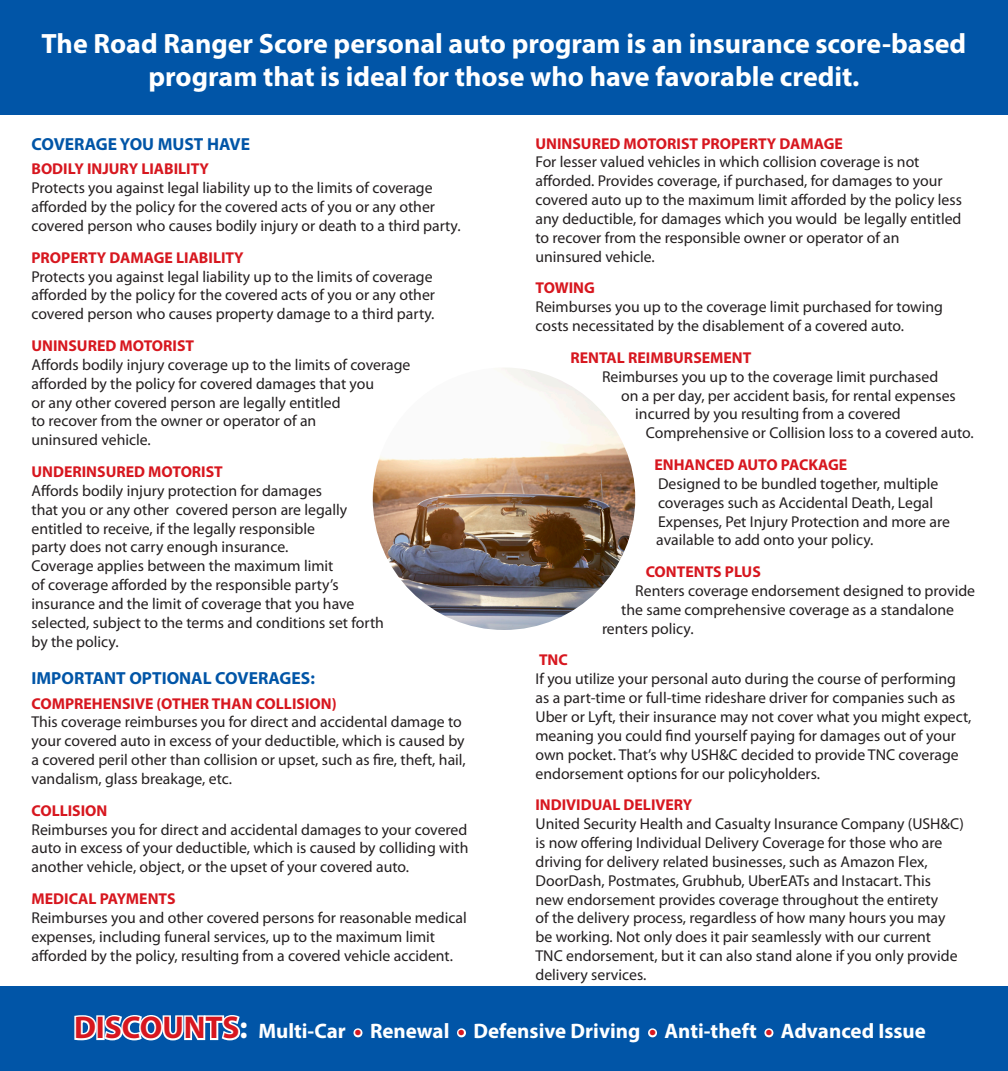
<style>
.page{position:relative;width:1008px;height:1071px;background:#fff}
.page>*{position:absolute;margin:0;border:0;box-sizing:border-box;transform-origin:0 0}
.t1{font:700 28px/33.6px "Myriad Pro";color:#fff;text-align:center}
.t2{font:700 21px "Myriad Pro";color:#fff}
.t3{font:700 17.5px "Myriad Pro";color:#0155a7}
.t4{font:15.75px/18.9px "Myriad Pro";color:#231f20}
.t5{font:700 15.75px "Myriad Pro";color:#d7171f}
.s1{font-size:31.5px}
</style>
<div class="page">
<div style="left:0;top:0;width:1008px;height:115px;background:#0155a7"></div>
<img style="left:373px;top:368px;width:262px;height:262px;border-radius:131px">
<div style="left:0;top:987px;width:1008px;height:84px;background:#0155a7"></div>
<p class="t1" style="left:42px;top:25px;width:926px">The Road Ranger Score personal auto program is an insurance score-based program that is ideal for those who have favorable credit.</p>
<p class="t5" style="left:536px;top:133px;width:309px">UNINSURED MOTORIST PROPERTY DAMAGE</p>
<p class="t4" style="left:536px;top:153px;width:428px">For lesser valued vehicles in which collision coverage is not afforded. Provides coverage, if purchased, for damages to your covered auto up to the maximum limit afforded by the policy less any deductible, for damages which you would be legally entitled to recover from the responsible owner or operator of an</p>
<p class="t4" style="left:536px;top:247px;width:121px">uninsured vehicle.</p>
<p class="t5" style="left:536px;top:278px;width:61px">TOWING</p>
<p class="t4" style="left:536px;top:297px;width:409px">Reimburses you up to the coverage limit purchased for towing</p>
<p class="t4" style="left:536px;top:316px;width:370px">costs necessitated by the disablement of a covered auto.</p>
<p class="t5" style="left:570px;top:347px;width:182px">RENTAL REIMBURSEMENT</p>
<p class="t4" style="left:602px;top:367px;width:338px">Reimburses you up to the coverage limit purchased</p>
<p class="t4" style="left:621px;top:386px;width:336px">on a per day, per accident basis, for rental expenses</p>
<p class="t4" style="left:635px;top:405px;width:267px">incurred by you resulting from a covered</p>
<p class="t4" style="left:646px;top:423px;width:330px">Comprehensive or Collision loss to a covered auto.</p>
<p class="t5" style="left:654px;top:454px;width:194px">ENHANCED AUTO PACKAGE</p>
<p class="t4" style="left:656px;top:474px;width:295px">Designed to be bundled together, multiple coverages such as Accidental Death, Legal Expenses, Pet Injury Protection and more are available to add onto your policy.</p>
<p class="t5" style="left:646px;top:561px;width:117px">CONTENTS PLUS</p>
<p class="t4" style="left:635px;top:581px;width:341px">Renters coverage endorsement designed to provide</p>
<p class="t4" style="left:621px;top:600px;width:334px">the same comprehensive coverage as a standalone</p>
<p class="t4" style="left:602px;top:619px;width:93px">renters policy.</p>
<p class="t5" style="left:539px;top:650px;width:30px">TNC</p>
<p class="t4" style="left:536px;top:669px;width:422px">If you utilize your personal auto during the course of performing</p>
<p class="t4" style="left:536px;top:688px;width:422px">as a part-time or full-time rideshare driver for companies such as</p>
<p class="t4" style="left:536px;top:707px;width:438px">Uber or Lyft, their insurance may not cover what you might expect,</p>
<p class="t4" style="left:536px;top:726px;width:422px">meaning you could find yourself paying for damages out of your</p>
<p class="t4" style="left:536px;top:745px;width:425px">own pocket. That’s why USH&amp;C decided to provide TNC coverage</p>
<p class="t4" style="left:536px;top:764px;width:286px">endorsement options for our policyholders.</p>
<p class="t5" style="left:536px;top:795px;width:158px">INDIVIDUAL DELIVERY</p>
<p class="t4" style="left:536px;top:814px;width:430px">United Security Health and Casualty Insurance Company (USH&amp;C) is now offering Individual Delivery Coverage for those who are driving for delivery related businesses, such as Amazon Flex, DoorDash, Postmates, Grubhub, UberEATs and Instacart. This<br>new endorsement provides coverage throughout the entirety<br>of the delivery process, regardless of how many hours you may be working. Not only does it pair seamlessly with our current<br>TNC endorsement, but it can also stand alone if you only provide delivery services.</p>
<p class="t2" style="left:74px;top:1018px;width:853px"><span class="s1">DISCOUNTS:</span> Multi-Car • Renewal • Defensive Driving • Anti-theft • Advanced Issue</p>
<p class="t3" style="left:32px;top:133px;width:220px">COVERAGE YOU MUST HAVE</p>
<p class="t5" style="left:32px;top:159px;width:179px">BODILY INJURY LIABILITY</p>
<p class="t4" style="left:32px;top:178px;width:403px">Protects you against legal liability up to the limits of coverage</p>
<p class="t4" style="left:32px;top:197px;width:405px">afforded by the policy for the covered acts of you or any other</p>
<p class="t4" style="left:32px;top:216px;width:431px">covered person who causes bodily injury or death to a third party.</p>
<p class="t5" style="left:32px;top:247px;width:214px">PROPERTY DAMAGE LIABILITY</p>
<p class="t4" style="left:32px;top:267px;width:403px">Protects you against legal liability up to the limits of coverage</p>
<p class="t4" style="left:32px;top:285px;width:405px">afforded by the policy for the covered acts of you or any other</p>
<p class="t4" style="left:32px;top:304px;width:404px">covered person who causes property damage to a third party.</p>
<p class="t5" style="left:32px;top:335px;width:164px">UNINSURED MOTORIST</p>
<p class="t4" style="left:32px;top:355px;width:381px">Affords bodily injury coverage up to the limits of coverage afforded by the policy for covered damages that you<br>or any other covered person are legally entitled<br>to recover from the owner or operator of an<br>uninsured vehicle.</p>
<p class="t5" style="left:32px;top:461px;width:193px">UNDERINSURED MOTORIST</p>
<p class="t4" style="left:32px;top:481px;width:354px">Affords bodily injury protection for damages<br>that you or any other covered person are legally entitled to receive, if the legally responsible<br>party does not carry enough insurance.<br>Coverage applies between the maximum limit<br>of coverage afforded by the responsible party’s insurance and the limit of coverage that you have selected, subject to the terms and conditions set forth by the policy.</p>
<p class="t3" style="left:32px;top:667px;width:285px">IMPORTANT OPTIONAL COVERAGES:</p>
<p class="t5" style="left:32px;top:693px;width:307px">COMPREHENSIVE (OTHER THAN COLLISION)</p>
<p class="t4" style="left:32px;top:712px;width:432px">This coverage reimburses you for direct and accidental damage to</p>
<p class="t4" style="left:32px;top:731px;width:435px">your covered auto in excess of your deductible, which is caused by</p>
<p class="t4" style="left:32px;top:750px;width:436px">a covered peril other than collision or upset, such as fire, theft, hail,</p>
<p class="t4" style="left:32px;top:769px;width:202px">vandalism, glass breakage, etc.</p>
<p class="t5" style="left:32px;top:800px;width:77px">COLLISION</p>
<p class="t4" style="left:32px;top:820px;width:437px">Reimburses you for direct and accidental damages to your covered</p>
<p class="t4" style="left:32px;top:838px;width:438px">auto in excess of your deductible, which is caused by colliding with</p>
<p class="t4" style="left:32px;top:857px;width:379px">another vehicle, object, or the upset of your covered auto.</p>
<p class="t5" style="left:32px;top:888px;width:146px">MEDICAL PAYMENTS</p>
<p class="t4" style="left:32px;top:908px;width:437px">Reimburses you and other covered persons for reasonable medical</p>
<p class="t4" style="left:32px;top:927px;width:405px">expenses, including funeral services, up to the maximum limit</p>
<p class="t4" style="left:32px;top:946px;width:423px">afforded by the policy, resulting from a covered vehicle accident.</p>
</div>
